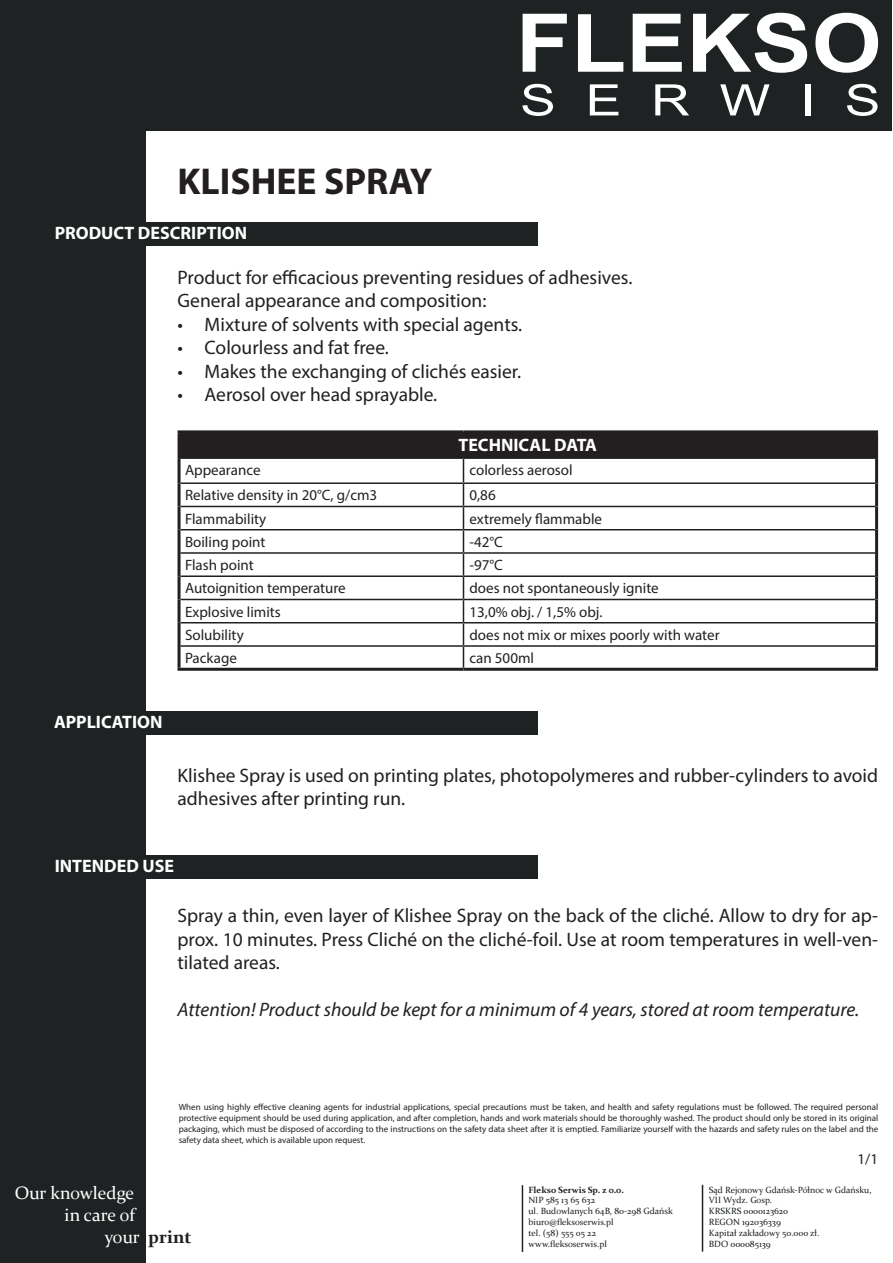
<style>
.page{position:relative;width:893px;height:1263px;background:#fff}
.page>*{position:absolute;margin:0;border:0;box-sizing:border-box;transform-origin:0 0}
.t1{font:700 37.5px "Myriad Pro";color:#231f20}
.t2{font:19.5px/23.4px "Myriad Pro";color:#231f20}
.t3{font:italic 19.5px "Myriad Pro";color:#231f20}
.t4{font:700 18px "Myriad Pro";color:#fff}
.t5{font:18px "Constantia";color:#fff}
.t6{font:700 18px "Constantia";color:#231f20}
.t7{font:15px "Myriad Pro";color:#231f20}
.t8{font:9px/10.8px "Myriad Pro";color:#231f20;text-align:justify}
.t9{font:9px "Constantia";color:#1e2223}
.t10{font:700 9px "Constantia";color:#1e2223}
.s1{font-weight:400;color:#fff}
</style>
<div class="page">
<div style="left:1px;top:0;width:891px;height:131px;background:#1e2223"></div>
<div style="left:0;top:0;width:145px;height:1263px;background:#1e2223"></div>
<svg style="left:523px;top:14px;width:44px;height:58px"></svg>
<svg style="left:578px;top:14px;width:45px;height:58px"></svg>
<svg style="left:633px;top:14px;width:49px;height:58px"></svg>
<svg style="left:693px;top:13px;width:114px;height:60px"></svg>
<svg style="left:815px;top:13px;width:63px;height:60px"></svg>
<svg style="left:522px;top:84px;width:31px;height:32px"></svg>
<svg style="left:590px;top:84px;width:28px;height:31px"></svg>
<svg style="left:655px;top:84px;width:34px;height:31px"></svg>
<svg style="left:720px;top:84px;width:50px;height:31px"></svg>
<div style="left:805px;top:84px;width:5px;height:31px;background:#fff"></div>
<svg style="left:847px;top:84px;width:31px;height:32px"></svg>
<hr style="left:522px;top:1185px;width:1px;height:67px;background:#1e2223">
<hr style="left:702px;top:1185px;width:1px;height:66px;background:#1e2223">
<div style="left:55px;top:222px;width:483px;height:24px;background:#1e2223"></div>
<div style="left:179px;top:432px;width:698px;height:25px;background:#231f20"></div>
<hr style="left:178px;top:430px;width:285px;height:3px;background:#231f20">
<hr style="left:178px;top:433px;width:3px;height:23px;background:#231f20">
<hr style="left:463px;top:430px;width:415px;height:3px;background:#231f20">
<hr style="left:875px;top:433px;width:3px;height:23px;background:#231f20">
<hr style="left:178px;top:456px;width:285px;height:3px;background:#231f20">
<hr style="left:463px;top:456px;width:415px;height:3px;background:#231f20">
<hr style="left:181px;top:482px;width:282px;height:2px;background:#231f20">
<hr style="left:463px;top:482px;width:412px;height:2px;background:#231f20">
<hr style="left:181px;top:506px;width:282px;height:1px;background:#231f20">
<hr style="left:463px;top:506px;width:412px;height:1px;background:#231f20">
<hr style="left:181px;top:529px;width:282px;height:1px;background:#231f20">
<hr style="left:463px;top:529px;width:412px;height:1px;background:#231f20">
<hr style="left:181px;top:552px;width:282px;height:2px;background:#231f20">
<hr style="left:463px;top:552px;width:412px;height:2px;background:#231f20">
<hr style="left:181px;top:575px;width:282px;height:2px;background:#231f20">
<hr style="left:463px;top:575px;width:412px;height:2px;background:#231f20">
<hr style="left:181px;top:599px;width:282px;height:1px;background:#231f20">
<hr style="left:463px;top:599px;width:412px;height:1px;background:#231f20">
<hr style="left:181px;top:622px;width:282px;height:1px;background:#231f20">
<hr style="left:463px;top:622px;width:412px;height:1px;background:#231f20">
<hr style="left:181px;top:645px;width:282px;height:2px;background:#231f20">
<hr style="left:463px;top:645px;width:412px;height:2px;background:#231f20">
<svg style="left:463px;top:459px;width:1px;height:209px"></svg>
<hr style="left:178px;top:459px;width:3px;height:24px;background:#231f20">
<hr style="left:875px;top:459px;width:3px;height:24px;background:#231f20">
<hr style="left:178px;top:483px;width:3px;height:23px;background:#231f20">
<hr style="left:875px;top:483px;width:3px;height:23px;background:#231f20">
<hr style="left:178px;top:506px;width:3px;height:24px;background:#231f20">
<hr style="left:875px;top:506px;width:3px;height:24px;background:#231f20">
<hr style="left:178px;top:530px;width:3px;height:23px;background:#231f20">
<hr style="left:875px;top:530px;width:3px;height:23px;background:#231f20">
<hr style="left:178px;top:553px;width:3px;height:23px;background:#231f20">
<hr style="left:875px;top:553px;width:3px;height:23px;background:#231f20">
<hr style="left:178px;top:576px;width:3px;height:23px;background:#231f20">
<hr style="left:875px;top:576px;width:3px;height:23px;background:#231f20">
<hr style="left:178px;top:599px;width:3px;height:24px;background:#231f20">
<hr style="left:875px;top:599px;width:3px;height:24px;background:#231f20">
<hr style="left:178px;top:623px;width:3px;height:23px;background:#231f20">
<hr style="left:875px;top:623px;width:3px;height:23px;background:#231f20">
<hr style="left:178px;top:646px;width:3px;height:22px;background:#231f20">
<hr style="left:875px;top:646px;width:3px;height:22px;background:#231f20">
<hr style="left:178px;top:668px;width:285px;height:3px;background:#231f20">
<hr style="left:463px;top:668px;width:415px;height:3px;background:#231f20">
<div style="left:55px;top:856px;width:483px;height:23px;background:#1e2223"></div>
<div style="left:54px;top:711px;width:483px;height:24px;background:#1e2223"></div>
<p class="t1" style="left:178px;top:157px;width:256px">KLISHEE SPRAY</p>
<p class="t4" style="left:55px;top:221px;width:194px">PRODUCT DESCRIPTION</p>
<p class="t2" style="left:178px;top:265px;width:456px">Product for efficacious preventing residues of adhesives.</p>
<p class="t2" style="left:178px;top:289px;width:310px">General appearance and composition:</p>
<p class="t2" style="left:178px;top:312px;width:346px">• Mixture of solvents with special agents.</p>
<p class="t2" style="left:178px;top:336px;width:213px">• Colourless and fat free.</p>
<p class="t2" style="left:178px;top:359px;width:345px">• Makes the exchanging of clichés easier.</p>
<p class="t2" style="left:178px;top:382px;width:261px">• Aerosol over head sprayable.</p>
<p class="t4" style="left:458px;top:434px;width:140px">TECHNICAL DATA</p>
<p class="t7" style="left:185px;top:460px;width:77px">Appearance</p>
<p class="t7" style="left:469px;top:460px;width:105px">colorless aerosol</p>
<p class="t7" style="left:185px;top:486px;width:194px">Relative density in 20°C, g/cm3</p>
<p class="t7" style="left:469px;top:486px;width:28px">0,86</p>
<p class="t7" style="left:185px;top:509px;width:83px">Flammability</p>
<p class="t7" style="left:469px;top:509px;width:134px">extremely flammable</p>
<p class="t7" style="left:185px;top:533px;width:82px">Boiling point</p>
<p class="t7" style="left:469px;top:533px;width:35px">-42°C</p>
<p class="t7" style="left:185px;top:556px;width:70px">Flash point</p>
<p class="t7" style="left:469px;top:556px;width:35px">-97°C</p>
<p class="t7" style="left:185px;top:579px;width:162px">Autoignition temperature</p>
<p class="t7" style="left:469px;top:579px;width:191px">does not spontaneously ignite</p>
<p class="t7" style="left:185px;top:602px;width:97px">Explosive limits</p>
<p class="t7" style="left:469px;top:602px;width:135px">13,0% obj. / 1,5% obj.</p>
<p class="t7" style="left:185px;top:626px;width:60px">Solubility</p>
<p class="t7" style="left:469px;top:626px;width:252px">does not mix or mixes poorly with water</p>
<p class="t7" style="left:185px;top:649px;width:53px">Package</p>
<p class="t7" style="left:469px;top:649px;width:66px">can 500ml</p>
<p class="t4" style="left:54px;top:710px;width:110px">APPLICATION</p>
<p class="t2" style="left:178px;top:763px;width:702px">Klishee Spray is used on printing plates, photopolymeres and rubber-cylinders to avoid adhesives after printing run.</p>
<p class="t4" style="left:55px;top:854px;width:121px">INTENDED USE</p>
<p class="t2" style="left:178px;top:904px;width:702px;text-align:justify">Spray a thin, even layer of Klishee Spray on the back of the cliché. Allow to dry for ap&shy;prox. 10 minutes. Press Cliché on the cliché-foil. Use at room temperatures in well-ven&shy;tilated areas.</p>
<p class="t3" style="left:178px;top:997px;width:683px">Attention! Product should be kept for a minimum of 4 years, stored at room temperature.</p>
<p class="t8" style="left:179px;top:1102px;width:701px">When using highly effective cleaning agents for industrial applications, special precautions must be taken, and health and safety regulations must be followed. The required personal protective equipment should be used during application, and after completion, hands and work materials should be thoroughly washed. The product should only be stored in its original packaging, which must be disposed of according to the instructions on the safety data sheet after it is emptied. Familiarize yourself with the hazards and safety rules on the label and the safety data sheet, which is available upon request.</p>
<p class="t5" style="left:15px;top:1181px;width:121px">Our knowledge</p>
<p class="t5" style="left:65px;top:1203px;width:72px">in care of</p>
<p class="t6" style="left:105px;top:1224px;width:88px"><span class="s1">your</span> print</p>
<p class="t10" style="left:528px;top:1183px;width:97px">Flekso Serwis Sp. z o.o.</p>
<p class="t9" style="left:528px;top:1194px;width:68px">NIP 585 13 65 632</p>
<p class="t9" style="left:528px;top:1205px;width:146px">ul. Budowlanych 64B, 80-298 Gdańsk</p>
<p class="t9" style="left:528px;top:1216px;width:87px">biuro@fleksoserwis.pl</p>
<p class="t9" style="left:528px;top:1226px;width:69px">tel. (58) 555 05 22</p>
<p class="t9" style="left:528px;top:1237px;width:80px">www.fleksoserwis.pl</p>
<p class="t7" style="left:857px;top:1149px;width:22px">1/1</p>
<p class="t9" style="left:709px;top:1183px;width:164px">Sąd Rejonowy Gdańsk-Północ w Gdańsku,</p>
<p class="t9" style="left:709px;top:1194px;width:65px">VII Wydz. Gosp.</p>
<p class="t9" style="left:709px;top:1205px;width:81px">KRSKRS 0000123620</p>
<p class="t9" style="left:709px;top:1216px;width:74px">REGON 192036339</p>
<p class="t9" style="left:709px;top:1227px;width:112px">Kapitał zakładowy 50.000 zł.</p>
<p class="t9" style="left:709px;top:1237px;width:63px">BDO 000085139</p>
</div>
